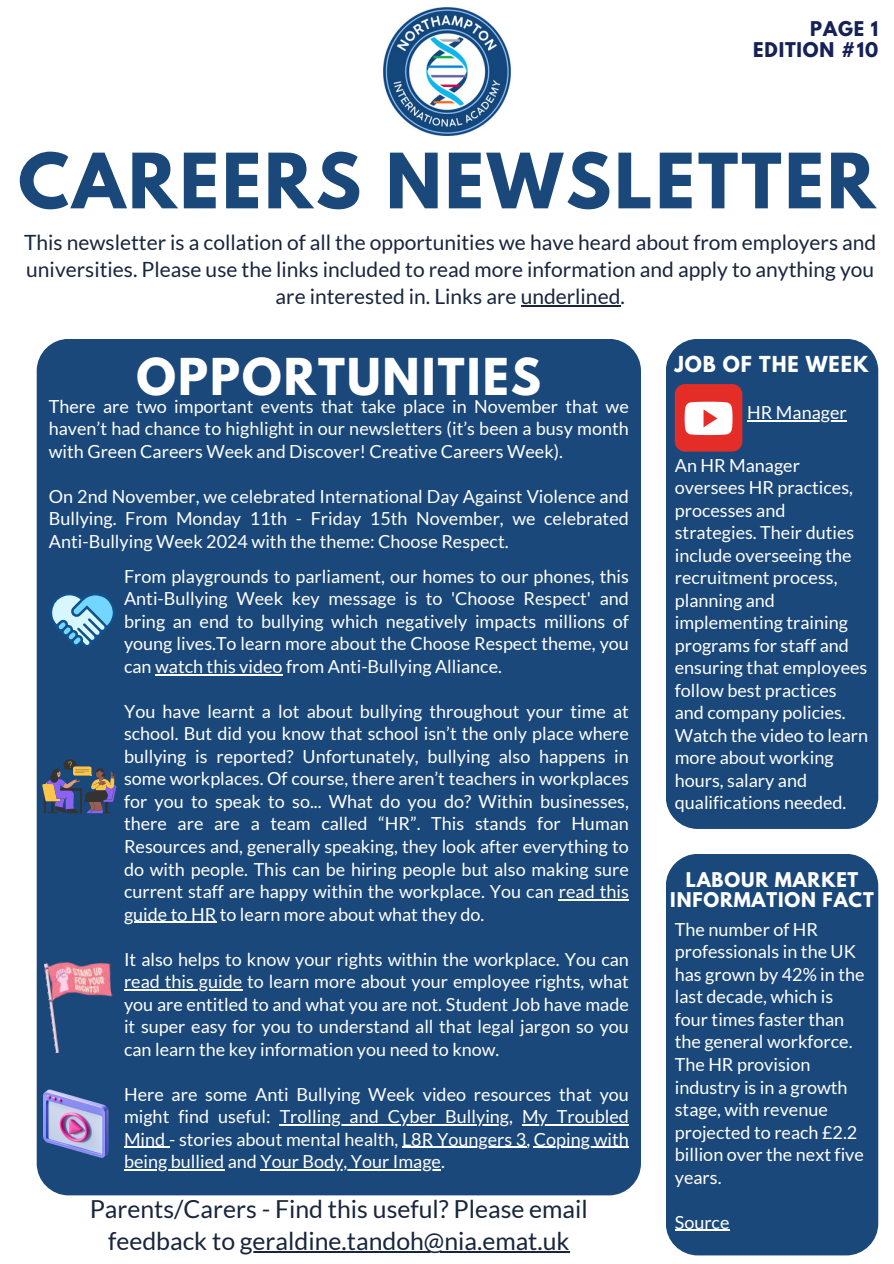
<style>
.page{position:relative;width:894px;height:1264px;background:#fff}
.page>*{position:absolute;margin:0;border:0;box-sizing:border-box;transform-origin:0 0}
.t1{font:700 67.5px "League Spartan";letter-spacing:.045em;color:#1a487b}
.t2{font:700 45px "League Spartan";letter-spacing:.045em;color:#fff}
.t3{font:24.75px/31.7px "Lato";color:#18253b;text-align:center}
.t4{font:21px/27px "Lato";color:#18253b;text-align:center}
.t5{font:700 19.5px "League Spartan";letter-spacing:.045em;color:#fff}
.t6{font:18px/22.5px "Lato";color:#fff;text-align:justify}
.t7{font:700 18px/20.2px "League Spartan";letter-spacing:.045em;color:#fff;text-align:center}
.t8{font:700 18px/20.2px "League Spartan";letter-spacing:.045em;color:#162158;text-align:right}
</style>
<div class="page">
<div style="left:37px;top:339px;width:603px;height:856px;background:#1a487b;border-radius:32px"></div>
<div style="left:665px;top:339px;width:213px;height:490px;background:#1a487b;border-radius:32px"></div>
<div style="left:665px;top:853px;width:213px;height:402px;background:#1a487b;border-radius:32px"></div>
<img style="left:383px;top:8px;width:127px;height:127px">
<hr style="left:240px;top:1251px;width:329px;height:2px;background:#18253b">
<hr style="left:520px;top:305px;width:100px;height:1px;background:#18253b">
<div style="left:674px;top:384px;width:68px;height:67px;background:#e52d27;border-radius:10px"></div>
<svg style="left:684px;top:402px;width:48px;height:33px;background:#fbe3e2"></svg>
<svg style="left:50px;top:593px;width:65px;height:54px"></svg>
<svg style="left:42px;top:759px;width:74px;height:54px"></svg>
<img style="left:44px;top:961px;width:69px;height:92px">
<img style="left:44px;top:1089px;width:64px;height:68px">
<hr style="left:155px;top:674px;width:127px;height:1px;background:#fff">
<hr style="left:558px;top:899px;width:70px;height:1px;background:#fff">
<hr style="left:124px;top:921px;width:92px;height:1px;background:#fff">
<hr style="left:124px;top:989px;width:118px;height:1px;background:#fff">
<hr style="left:279px;top:1124px;width:230px;height:1px;background:#fff">
<hr style="left:522px;top:1124px;width:106px;height:1px;background:#fff">
<hr style="left:124px;top:1146px;width:45px;height:1px;background:#fff">
<hr style="left:402px;top:1146px;width:124px;height:1px;background:#fff">
<hr style="left:533px;top:1146px;width:95px;height:1px;background:#fff">
<hr style="left:124px;top:1169px;width:100px;height:1px;background:#fff">
<hr style="left:260px;top:1169px;width:181px;height:1px;background:#fff">
<hr style="left:747px;top:420px;width:99px;height:1px;background:#fff">
<hr style="left:674px;top:1229px;width:55px;height:1px;background:#fff">
<h3 class="t8" style="left:753px;top:21px;width:126px">PAGE 1<br>EDITION #10</h3>
<p class="t1" style="left:18px;top:148px;width:858px">CAREERS NEWSLETTER</p>
<p class="t4" style="left:24px;top:228px;width:853px">This newsletter is a collation of all the opportunities we have heard about from employers and universities. Please use the links included to read more information and apply to anything you are interested in. Links are underlined.</p>
<h6 class="t2" style="left:136px;top:355px;width:406px">OPPORTUNITIES</h6>
<p class="t6" style="left:49px;top:394px;width:581px">There are two important events that take place in November that we haven’t had chance to highlight in our newsletters (it’s been a busy month with Green Careers Week and Discover! Creative Careers Week).</p>
<p class="t6" style="left:49px;top:484px;width:581px">On 2nd November, we celebrated International Day Against Violence and Bullying. From Monday 11th - Friday 15th November, we celebrated Anti-Bullying Week 2024 with the theme: Choose Respect.</p>
<p class="t6" style="left:124px;top:564px;width:506px">From playgrounds to parliament, our homes to our phones, this Anti-Bullying Week key message is to 'Choose Respect' and bring an end to bullying which negatively impacts millions of young lives.To learn more about the Choose Respect theme, you can watch this video from Anti-Bullying Alliance.</p>
<p class="t6" style="left:124px;top:699px;width:506px">You have learnt a lot about bullying throughout your time at school. But did you know that school isn’t the only place where bullying is reported? Unfortunately, bullying also happens in some workplaces. Of course, there aren’t teachers in workplaces for you to speak to so... What do you do? Within businesses, there are are a team called “HR”. This stands for Human Resources and, generally speaking, they look after everything to do with people. This can be hiring people but also making sure current staff are happy within the workplace. You can read this</p>
<p class="t6" style="left:124px;top:902px;width:361px">guide to HR to learn more about what they do.</p>
<p class="t6" style="left:124px;top:947px;width:506px">It also helps to know your rights within the workplace. You can</p>
<p class="t6" style="left:124px;top:969px;width:506px">read this guide to learn more about your employee rights, what you are entitled to and what you are not. Student Job have made it super easy for you to understand all that legal jargon so you can learn the key information you need to know.</p>
<p class="t6" style="left:124px;top:1082px;width:506px">Here are some Anti Bullying Week video resources that you</p>
<p class="t6" style="left:124px;top:1104px;width:148px">might find useful:</p>
<p class="t6" style="left:279px;top:1104px;width:235px">Trolling and Cyber Bullying,</p>
<p class="t6" style="left:124px;top:1104px;width:506px;text-align:right">My Troubled<br>Mind - stories about mental health, L8R Youngers 3, Coping with</p>
<p class="t6" style="left:124px;top:1149px;width:322px">being bullied and Your Body, Your Image.</p>
<h1 class="t3" style="left:90px;top:1192px;width:499px">Parents/Carers - Find this useful? Please email feedback to geraldine.tandoh@nia.emat.uk</h1>
<h2 class="t5" style="left:674px;top:354px;width:195px">JOB OF THE WEEK</h2>
<p class="t6" style="left:747px;top:401px;width:101px">HR Manager</p>
<p class="t6" style="left:674px;top:453px;width:195px;text-align:left">An HR Manager oversees HR practices, processes and strategies. Their duties include overseeing the recruitment process, planning and implementing training programs for staff and ensuring that employees follow best practices and company policies.<br>Watch the video to learn more about working hours, salary and qualifications needed.</p>
<p class="t7" style="left:670px;top:871px;width:205px">LABOUR MARKET<br>INFORMATION FACT</p>
<p class="t6" style="left:674px;top:917px;width:191px;text-align:left">The number of HR professionals in the UK has grown by 42% in the last decade, which is four times faster than the general workforce.<br>The HR provision industry is in a growth stage, with revenue projected to reach £2.2 billion over the next five years.</p>
<p class="t6" style="left:674px;top:1210px;width:56px">Source</p>
</div>
